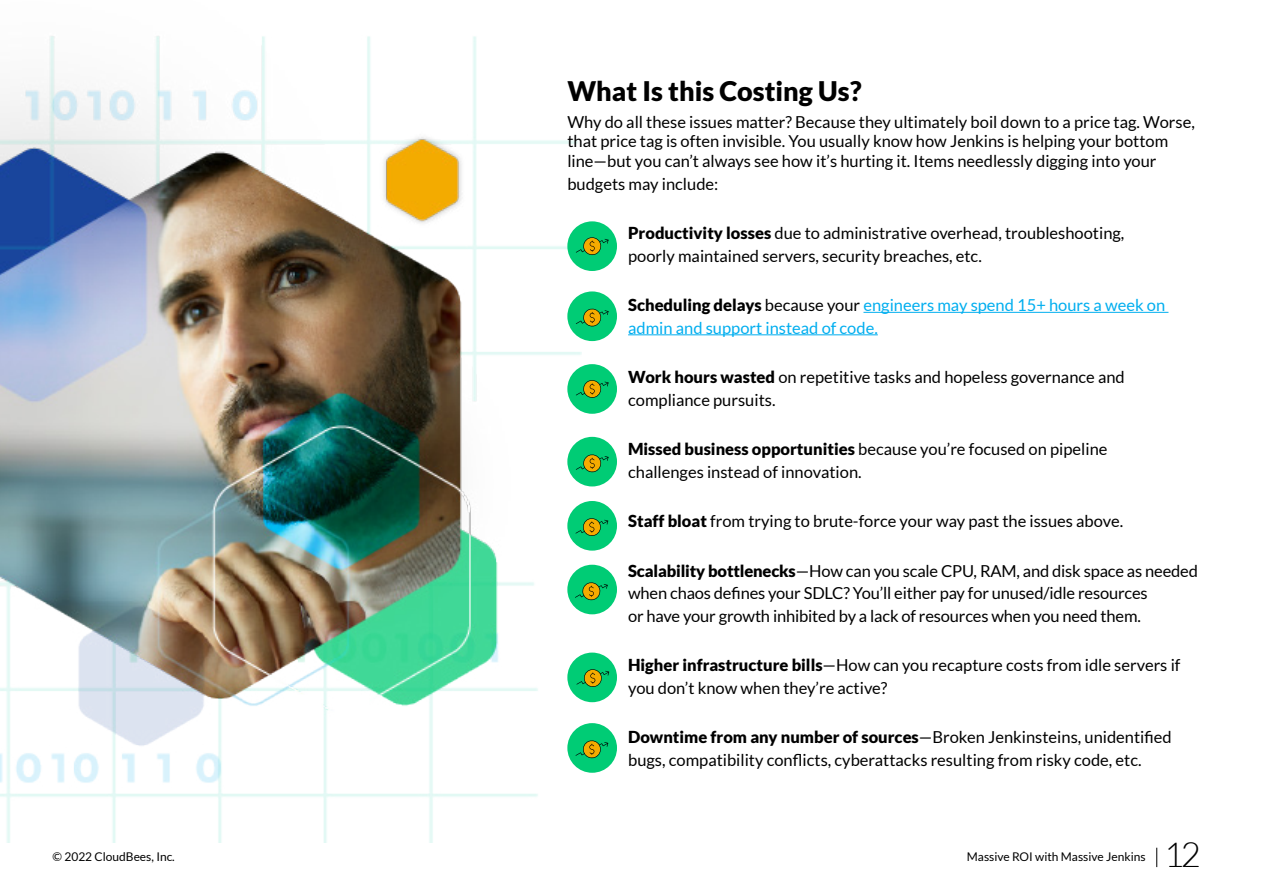
<style>
.page{position:relative;width:1263px;height:893px;background:#fff}
.page>*{position:absolute;margin:0;border:0;box-sizing:border-box;transform-origin:0 0}
.t1{font:300 34.5px "Lato";color:#000}
.t2{font:900 27px "Lato";color:#000}
.t3{font:16.5px/22.5px "Lato";color:#000}
.t4{font:16.5px/22.5px "Lato";color:#00aeef}
.t5{font:12px "Lato";color:#000}
.s1{font-weight:900}
.s2{font-weight:900;color:#000}
.s3{color:#000}
</style>
<div class="page">
<svg style="left:1156px;top:848px;width:1px;height:19px"></svg>
<img style="left:0;top:36px;width:581px;height:806px">
<hr style="left:863px;top:312px;width:305px;height:1px;background:#00aeef">
<hr style="left:628px;top:334px;width:250px;height:1px;background:#00aeef">
<div style="left:567px;top:221px;width:50px;height:50px;background:#00cc75;border-radius:50%"></div>
<div style="left:567px;top:291px;width:50px;height:50px;background:#00cc75;border-radius:50%"></div>
<div style="left:567px;top:364px;width:50px;height:50px;background:#00cc75;border-radius:50%"></div>
<div style="left:567px;top:437px;width:50px;height:49px;background:#00cc75;border-radius:50%"></div>
<div style="left:567px;top:501px;width:50px;height:50px;background:#00cc75;border-radius:50%"></div>
<div style="left:567px;top:565px;width:50px;height:49px;background:#00cc75;border-radius:50%"></div>
<div style="left:567px;top:653px;width:50px;height:49px;background:#00cc75;border-radius:50%"></div>
<div style="left:567px;top:723px;width:50px;height:50px;background:#00cc75;border-radius:50%"></div>
<svg style="left:576px;top:237px;width:32px;height:18px"></svg>
<svg style="left:576px;top:308px;width:32px;height:19px"></svg>
<svg style="left:576px;top:380px;width:32px;height:18px"></svg>
<svg style="left:576px;top:454px;width:32px;height:19px"></svg>
<svg style="left:575px;top:518px;width:33px;height:18px"></svg>
<svg style="left:575px;top:582px;width:33px;height:18px"></svg>
<svg style="left:576px;top:669px;width:33px;height:18px"></svg>
<svg style="left:575px;top:740px;width:33px;height:18px"></svg>
<p class="t2" style="left:567px;top:75px;width:296px">What Is this Costing Us?</p>
<p class="t3" style="left:567px;top:112px;width:629px;line-height:19.8px">Why do all these issues matter? Because they ultimately boil down to a price tag. Worse, that price tag is often invisible. You usually know how Jenkins is helping your bottom line—but you can’t always see how it’s hurting it. Items needlessly digging into your</p>
<p class="t3" style="left:567px;top:172px;width:153px">budgets may include:</p>
<p class="t3" style="left:628px;top:222px;width:498px"><span class="s1">Productivity losses</span> due to administrative overhead, troubleshooting, poorly maintained servers, security breaches, etc.</p>
<p class="t4" style="left:628px;top:294px;width:539px"><span class="s2">Scheduling delays</span> <span class="s3">because your</span> engineers may spend 15+ hours a week on admin and support instead of code.</p>
<p class="t3" style="left:628px;top:366px;width:498px"><span class="s1">Work hours wasted</span> on repetitive tasks and hopeless governance and compliance pursuits.</p>
<p class="t3" style="left:628px;top:438px;width:481px"><span class="s1">Missed business opportunities</span> because you’re focused on pipeline challenges instead of innovation.</p>
<p class="t3" style="left:628px;top:510px;width:497px"><span class="s1">Staff bloat</span> from trying to brute-force your way past the issues above.</p>
<p class="t3" style="left:628px;top:559px;width:571px"><span class="s1">Scalability bottlenecks</span>—How can you scale CPU, RAM, and disk space as needed when chaos defines your SDLC? You’ll either pay for unused/idle resources<br>or have your growth inhibited by a lack of resources when you need them.</p>
<p class="t3" style="left:628px;top:654px;width:554px"><span class="s1">Higher infrastructure bills</span>—How can you recapture costs from idle servers if you don’t know when they’re active?</p>
<p class="t3" style="left:628px;top:726px;width:545px"><span class="s1">Downtime from any number of sources</span>—Broken Jenkinsteins, unidentified bugs, compatibility conflicts, cyberattacks resulting from risky code, etc.</p>
<p class="t5" style="left:53px;top:850px;width:124px">© 2022 CloudBees, Inc.</p>
<p class="t5" style="left:967px;top:850px;width:180px">Massive ROI with Massive Jenkins</p>
<h1 class="t1" style="left:1164px;top:836px;width:38px">12</h1>
</div>
